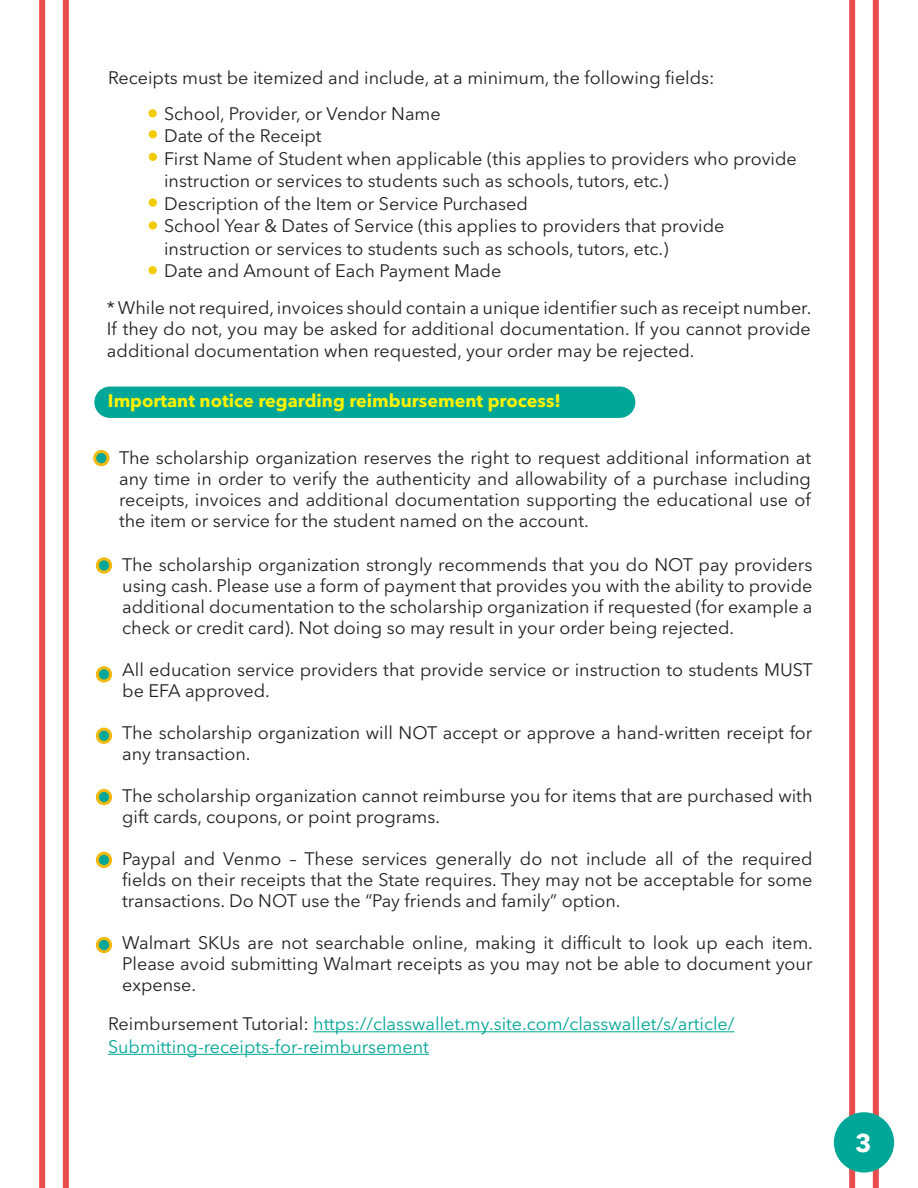
<style>
.page{position:relative;width:918px;height:1188px;background:#fff}
.page>*{position:absolute;margin:0;border:0;box-sizing:border-box;transform-origin:0 0}
.t1{font:700 25.5px "Avenir Next LT Pro";color:#fff}
.t2{font:18px/21px "Avenir Next LT Pro";color:#232021;text-align:justify}
.t3{font:18px/22.5px "Avenir Next LT Pro";color:#00a697}
.t4{font:700 18px "Avenir Next LT Pro";color:#fff100}
.s1{color:#232021}
</style>
<div class="page">
<div style="left:63px;top:0;width:6px;height:1188px;background:#e94e4d"></div>
<div style="left:39px;top:0;width:6px;height:1188px;background:#e94e4d"></div>
<div style="left:873px;top:0;width:6px;height:1188px;background:#e94e4d"></div>
<div style="left:849px;top:0;width:6px;height:1188px;background:#e94e4d"></div>
<div style="left:835px;top:1113px;width:58px;height:59px;background:#00a697;border-radius:50%"></div>
<div style="left:834px;top:1112px;width:60px;height:61px;border:2px solid #00a697;border-radius:50%"></div>
<svg style="left:97px;top:559px;width:14px;height:13px"></svg>
<div style="left:96px;top:557px;width:16px;height:17px;border:3px solid #f3b80c;border-radius:50%"></div>
<div style="left:97px;top:668px;width:14px;height:13px;background:#00a697;border-radius:50%"></div>
<div style="left:96px;top:666px;width:16px;height:17px;border:3px solid #f3b80c;border-radius:50%"></div>
<div style="left:97px;top:729px;width:14px;height:13px;background:#00a697;border-radius:50%"></div>
<div style="left:96px;top:728px;width:16px;height:16px;border:3px solid #f3b80c;border-radius:50%"></div>
<div style="left:97px;top:790px;width:14px;height:14px;background:#00a697;border-radius:50%"></div>
<div style="left:96px;top:789px;width:16px;height:16px;border:3px solid #f3b80c;border-radius:50%"></div>
<div style="left:97px;top:853px;width:14px;height:14px;background:#00a697;border-radius:50%"></div>
<div style="left:96px;top:852px;width:16px;height:16px;border:3px solid #f3b80c;border-radius:50%"></div>
<div style="left:97px;top:938px;width:14px;height:14px;background:#00a697;border-radius:50%"></div>
<div style="left:96px;top:937px;width:16px;height:16px;border:3px solid #f3b80c;border-radius:50%"></div>
<hr style="left:313px;top:1031px;width:422px;height:1px;background:#00a697">
<hr style="left:108px;top:1054px;width:321px;height:1px;background:#00a697">
<div style="left:149px;top:109px;width:8px;height:8px;background:#f2cb03;border-radius:50%"></div>
<div style="left:149px;top:130px;width:8px;height:8px;background:#f2cb03;border-radius:50%"></div>
<div style="left:149px;top:153px;width:8px;height:8px;background:#f2cb03;border-radius:50%"></div>
<div style="left:149px;top:221px;width:8px;height:9px;background:#f2cb03;border-radius:50%"></div>
<div style="left:149px;top:198px;width:8px;height:9px;background:#f2cb03;border-radius:50%"></div>
<div style="left:149px;top:266px;width:8px;height:8px;background:#f2cb03;border-radius:50%"></div>
<div style="left:94px;top:387px;width:541px;height:31px;background:#00a697;border-radius:16px"></div>
<div style="left:95px;top:452px;width:13px;height:13px;background:#00a697;border-radius:50%"></div>
<div style="left:93px;top:450px;width:16px;height:16px;border:3px solid #f3b80c;border-radius:50%"></div>
<p class="t2" style="left:108px;top:67px;width:608px">Receipts must be itemized and include, at a minimum, the following fields:</p>
<p class="t2" style="left:164px;top:103px;width:278px">School, Provider, or Vendor Name</p>
<p class="t2" style="left:164px;top:126px;width:159px">Date of the Receipt</p>
<p class="t2" style="left:164px;top:148px;width:634px">First Name of Student when applicable (this applies to providers who provide</p>
<p class="t2" style="left:164px;top:171px;width:506px">instruction or services to students such as schools, tutors, etc.)</p>
<p class="t2" style="left:164px;top:193px;width:365px">Description of the Item or Service Purchased</p>
<p class="t2" style="left:164px;top:215px;width:562px;line-height:22.5px">School Year &amp; Dates of Service (this applies to providers that provide instruction or services to students such as schools, tutors, etc.)</p>
<p class="t2" style="left:164px;top:261px;width:339px">Date and Amount of Each Payment Made</p>
<p class="t2" style="left:107px;top:296px;width:706px;line-height:21.6px">* While not required, invoices should contain a unique identifier such as receipt number.<br>If they do not, you may be asked for additional documentation. If you cannot provide additional documentation when requested, your order may be rejected.</p>
<p class="t4" style="left:108px;top:389px;width:454px">Important notice regarding reimbursement process!</p>
<p class="t2" style="left:119px;top:447px;width:693px">The scholarship organization reserves the right to request additional information at any time in order to verify the authenticity and allowability of a purchase including receipts, invoices and additional documentation supporting the educational use of the item or service for the student named on the account.</p>
<p class="t2" style="left:122px;top:554px;width:692px">The scholarship organization strongly recommends that you do NOT pay providers using cash. Please use a form of payment that provides you with the ability to provide additional documentation to the scholarship organization if requested (for example a check or credit card). Not doing so may result in your order being rejected.</p>
<p class="t2" style="left:122px;top:659px;width:692px">All education service providers that provide service or instruction to students MUST be EFA approved.</p>
<p class="t2" style="left:122px;top:722px;width:692px">The scholarship organization will NOT accept or approve a hand-written receipt for any transaction.</p>
<p class="t2" style="left:122px;top:785px;width:692px">The scholarship organization cannot reimburse you for items that are purchased with gift cards, coupons, or point programs.</p>
<p class="t2" style="left:122px;top:848px;width:692px">Paypal and Venmo – These services generally do not include all of the required fields on their receipts that the State requires. They may not be acceptable for some transactions. Do NOT use the “Pay friends and family” option.</p>
<p class="t2" style="left:122px;top:932px;width:692px">Walmart SKUs are not searchable online, making it difficult to look up each item.<br>Please avoid submitting Walmart receipts as you may not be able to document your expense.</p>
<p class="t3" style="left:108px;top:1012px;width:628px"><span class="s1">Reimbursement Tutorial:</span> https://classwallet.my.site.com/classwallet/s/article/<br>Submitting-receipts-for-reimbursement</p>
<p class="t1" style="left:855px;top:1127px;width:18px">3</p>
</div>
